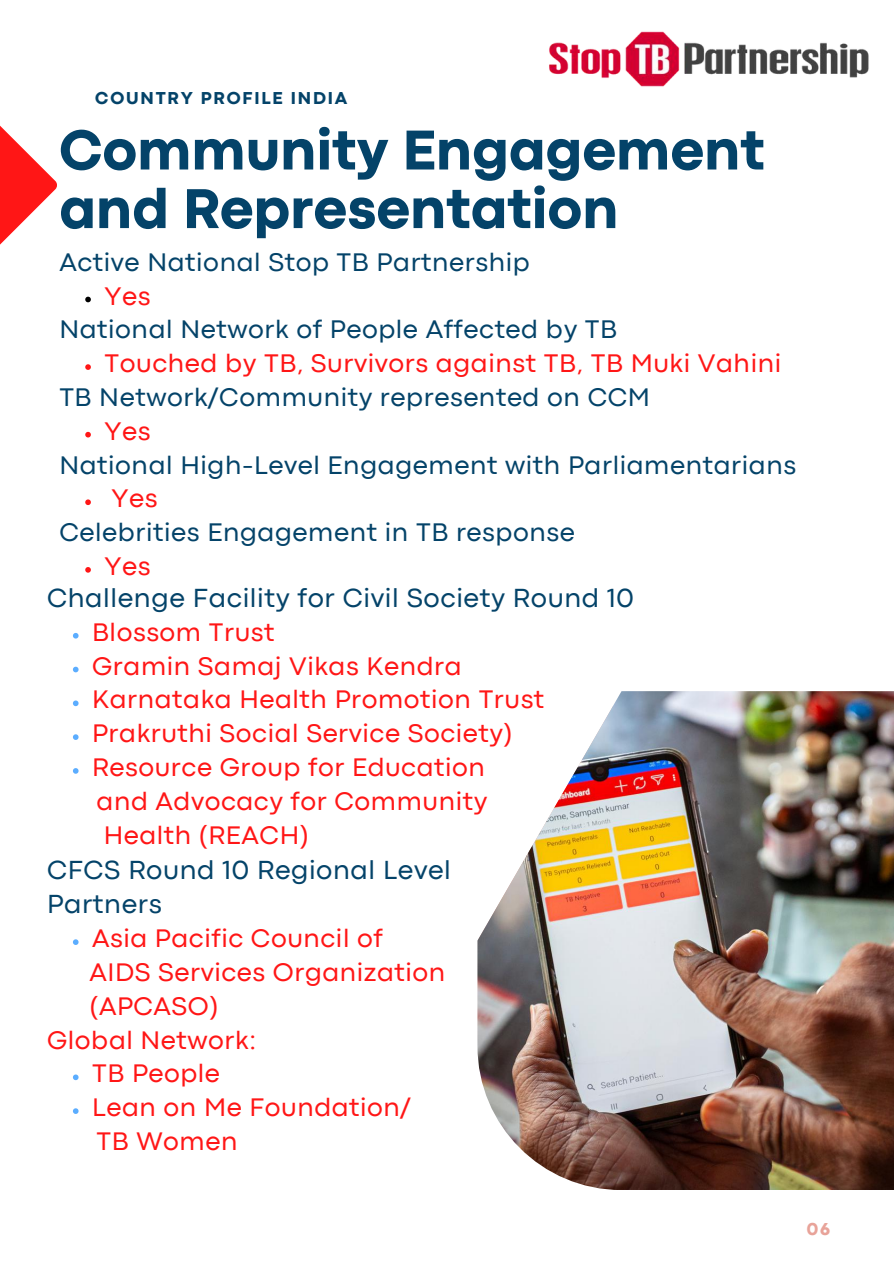
<style>
.page{position:relative;width:894px;height:1264px;background:#fff}
.page>*{position:absolute;margin:0;border:0;box-sizing:border-box;transform-origin:0 0}
.t1{font:800 58.5px/58.5px "Codec Pro";color:#044369}
.t2{font:27.3px/35px "Codec Pro";letter-spacing:.02em;color:#044369}
.t3{font:26.55px/33.8px "Codec Pro";letter-spacing:.02em;color:#ff1616}
.t4{font:26.55px "Codec Pro";letter-spacing:.02em;color:#044369}
.t5{font:800 18px "Codec Pro";letter-spacing:.1em;color:#044369}
.t6{font:800 18px "Codec Pro";color:#e8a399}
</style>
<div class="page">
<svg style="left:0;top:125px;width:57px;height:120px"></svg>
<img style="left:477px;top:691px;width:416px;height:498px">
<img style="left:549px;top:31px;width:320px;height:56px">
<svg style="left:73px;top:633px;width:5px;height:5px"></svg>
<svg style="left:73px;top:666px;width:5px;height:6px"></svg>
<svg style="left:73px;top:700px;width:5px;height:6px"></svg>
<svg style="left:73px;top:734px;width:5px;height:6px"></svg>
<svg style="left:73px;top:768px;width:5px;height:5px"></svg>
<svg style="left:73px;top:939px;width:5px;height:6px"></svg>
<svg style="left:73px;top:1074px;width:5px;height:6px"></svg>
<svg style="left:73px;top:1108px;width:5px;height:5px"></svg>
<svg style="left:85px;top:297px;width:6px;height:5px"></svg>
<svg style="left:85px;top:364px;width:6px;height:6px"></svg>
<svg style="left:85px;top:432px;width:6px;height:5px"></svg>
<svg style="left:85px;top:499px;width:6px;height:6px"></svg>
<svg style="left:85px;top:567px;width:6px;height:5px"></svg>
<p class="t5" style="left:95px;top:92px;width:253px">COUNTRY PROFILE INDIA</p>
<h1 class="t1" style="left:59px;top:125px;width:706px">Community Engagement and Representation</h1>
<p class="t4" style="left:59px;top:252px;width:472px">Active National Stop TB Partnership</p>
<p class="t3" style="left:104px;top:281px;width:48px">Yes</p>
<p class="t4" style="left:59px;top:320px;width:559px">National Network of People Affected by TB</p>
<p class="t3" style="left:104px;top:348px;width:678px">Touched by TB, Survivors against TB, TB Muki Vahini</p>
<p class="t4" style="left:59px;top:388px;width:592px">TB Network/Community represented on CCM</p>
<p class="t3" style="left:104px;top:416px;width:48px">Yes</p>
<p class="t4" style="left:59px;top:455px;width:738px">National High-Level Engagement with Parliamentarians</p>
<p class="t3" style="left:112px;top:483px;width:48px">Yes</p>
<p class="t4" style="left:59px;top:523px;width:517px">Celebrities Engagement in TB response</p>
<p class="t3" style="left:104px;top:551px;width:48px">Yes</p>
<p class="t2" style="left:47px;top:582px;width:588px">Challenge Facility for Civil Society Round 10</p>
<p class="t3" style="left:92px;top:617px;width:453px">Blossom Trust<br>Gramin Samaj Vikas Kendra<br>Karnataka Health Promotion Trust<br>Prakruthi Social Service Society)<br>Resource Group for Education</p>
<p class="t3" style="left:97px;top:786px;width:392px">and Advocacy for Community<br>Health (REACH)</p>
<p class="t2" style="left:47px;top:854px;width:405px">CFCS Round 10 Regional Level<br>Partners</p>
<p class="t3" style="left:92px;top:923px;width:292px">Asia Pacific Council of</p>
<p class="t3" style="left:89px;top:957px;width:357px">AIDS Services Organization</p>
<p class="t3" style="left:89px;top:991px;width:130px">(APCASO)</p>
<p class="t3" style="left:47px;top:1024px;width:210px">Global Network:</p>
<p class="t3" style="left:92px;top:1058px;width:320px">TB People<br>Lean on Me Foundation/</p>
<p class="t3" style="left:97px;top:1126px;width:142px">TB Women</p>
<p class="t6" style="left:806px;top:1223px;width:25px">06</p>
</div>
